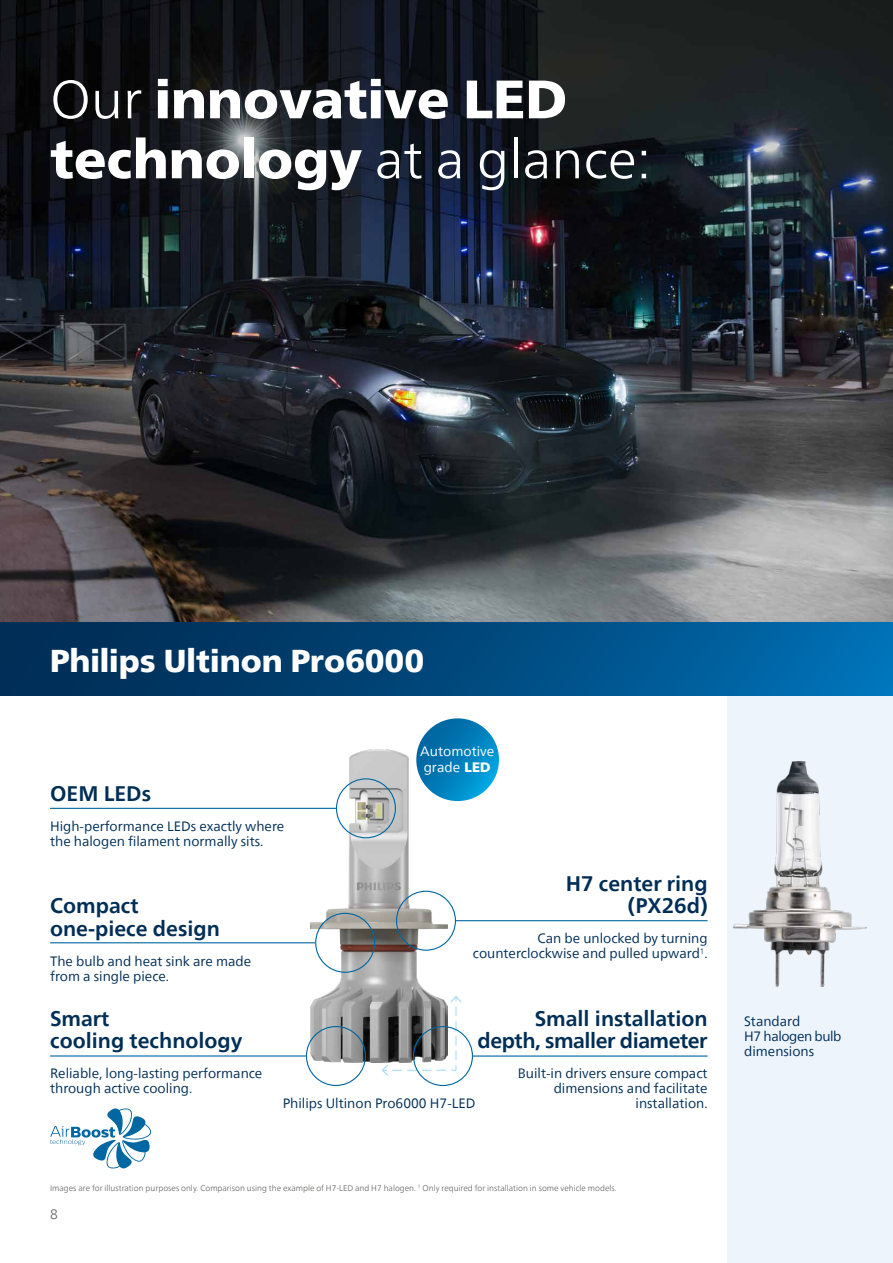
<style>
.page{position:relative;width:893px;height:1263px;background:#fff}
.page>*{position:absolute;margin:0;border:0;box-sizing:border-box;transform-origin:0 0}
.t1{font:900 54px/60px "Neue Frutiger World";color:#fff}
.t2{font:900 31.5px "Neue Frutiger World";color:#fff}
.t3{font:700 21px/22.5px "Neue Frutiger World";color:#002e56}
.t4{font:700 21px/22.5px "Neue Frutiger World";letter-spacing:-.02em;color:#002e56;text-align:right}
.t5{font:13.65px/16.4px "Neue Frutiger World";color:#fff}
.t6{font:13.5px/15px "Neue Frutiger World";color:#002e56}
.t7{font:300 13.5px "Neue Frutiger World";color:#636362}
.t8{font:300 8.25px "Neue Frutiger World";color:#636362}
.s1{font-weight:300}
.s2{font-weight:900}
</style>
<div class="page">
<div style="left:727px;top:696px;width:166px;height:567px;background:#edf4fc"></div>
<img style="left:0;top:0;width:893px;height:623px">
<svg style="left:892px;top:0;width:1px;height:321px"></svg>
<svg style="left:416px;top:718px;width:83px;height:83px;background:#0284bf"></svg>
<svg style="left:381px;top:996px;width:82px;height:81px"></svg>
<img style="left:311px;top:749px;width:136px;height:314px">
<div style="left:336px;top:778px;width:60px;height:60px;border:1px solid #0067a2;border-radius:50%"></div>
<div style="left:315px;top:913px;width:60px;height:60px;border:1px solid #0067a2;border-radius:50%"></div>
<div style="left:306px;top:1026px;width:60px;height:60px;border:1px solid #0067a2;border-radius:50%"></div>
<div style="left:396px;top:891px;width:60px;height:60px;border:1px solid #0067a2;border-radius:50%"></div>
<div style="left:413px;top:1026px;width:60px;height:60px;border:1px solid #0067a2;border-radius:50%"></div>
<hr style="left:50px;top:808px;width:286px;height:1px;background:#0067a2">
<hr style="left:50px;top:942px;width:265px;height:1px;background:#0067a2">
<hr style="left:50px;top:1055px;width:256px;height:1px;background:#0067a2">
<hr style="left:455px;top:920px;width:253px;height:1px;background:#0067a2">
<hr style="left:473px;top:1055px;width:235px;height:1px;background:#0067a2">
<svg style="left:50px;top:1108px;width:101px;height:61px"></svg>
<div style="left:0;top:623px;width:893px;height:73px;background:linear-gradient(to right,#00264c,#006eb2)"></div>
<img style="left:733px;top:761px;width:134px;height:225px">
<h1 class="t1" style="left:50px;top:70px;width:602px"><span class="s1">Our</span> innovative LED technology <span class="s1">at a glance:</span></h1>
<h2 class="t2" style="left:50px;top:642px;width:375px">Philips Ultinon Pro6000</h2>
<h3 class="t3" style="left:50px;top:782px;width:102px">OEM LEDs</h3>
<p class="t6" style="left:50px;top:819px;width:236px">High-performance LEDs exactly where the halogen filament normally sits.</p>
<p class="t5" style="left:420px;top:743px;width:76px">Automotive grade <span class="s2">LED</span></p>
<h3 class="t3" style="left:50px;top:894px;width:171px">Compact one-piece design</h3>
<p class="t6" style="left:50px;top:954px;width:203px">The bulb and heat sink are made from a single piece.</p>
<h3 class="t3" style="left:50px;top:1007px;width:194px">Smart<br>cooling technology</h3>
<p class="t6" style="left:50px;top:1066px;width:214px">Reliable, long-lasting performance through active cooling.</p>
<h3 class="t3" style="left:566px;top:872px;width:143px;text-align:right">H7 center ring (PX26d)</h3>
<p class="t6" style="left:473px;top:931px;width:236px;text-align:right">Can be unlocked by turning counterclockwise and pulled upward<sup>1</sup>.</p>
<h3 class="t4" style="left:478px;top:1007px;width:231px">Small installation depth, smaller diameter</h3>
<p class="t6" style="left:518px;top:1066px;width:191px;text-align:right">Built-in drivers ensure compact dimensions and facilitate installation.</p>
<p class="t6" style="left:283px;top:1096px;width:194px">Philips Ultinon Pro6000 H7-LED</p>
<p class="t8" style="left:50px;top:1181px;width:568px">Images are for illustration purposes only. Comparison using the example of H7-LED and H7 halogen. <sup>1</sup> Only required for installation in some vehicle models.</p>
<p class="t7" style="left:50px;top:1204px;width:9px">8</p>
<p class="t6" style="left:744px;top:1014px;width:99px">Standard<br>H7 halogen bulb dimensions</p>
</div>
